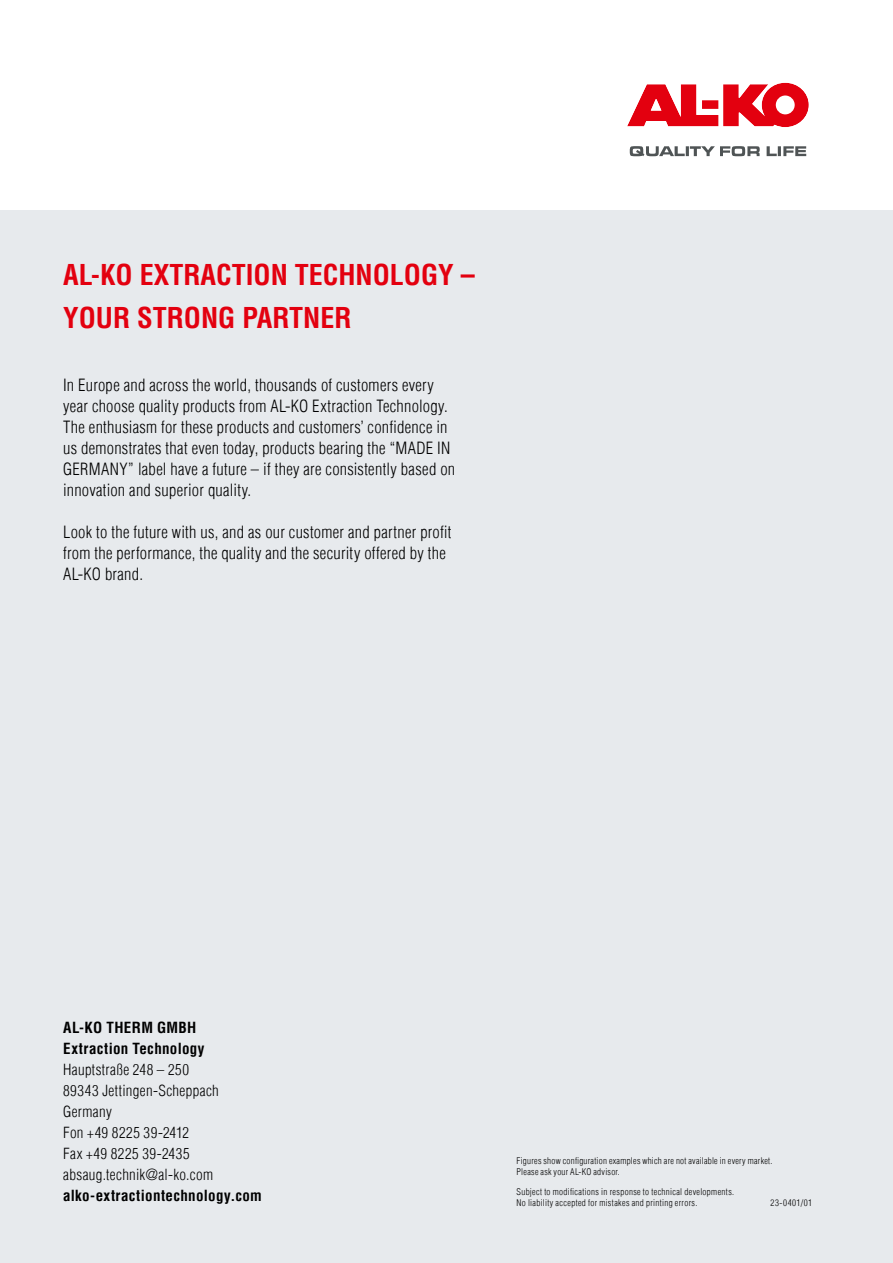
<style>
.page{position:relative;width:893px;height:1263px;background:#fff}
.page>*{position:absolute;margin:0;border:0;box-sizing:border-box;transform-origin:0 0}
.t1{font:700 condensed 28.05px/42px "Helvetica Com";color:#e3000f}
.t2{font:300 condensed 16.5px/21px "Helvetica Com";letter-spacing:.015em;color:#000}
.t3{font:300 condensed 15px/21px "Helvetica Com";letter-spacing:.025em;color:#000}
.t4{font:700 condensed 15px/21px "Helvetica Com";letter-spacing:.02em;color:#000}
.t5{font:300 condensed 9px/10.8px "Helvetica Com";letter-spacing:.035em;color:#000}
</style>
<div class="page">
<div style="left:0;top:210px;width:893px;height:1053px;background:#e7eaed"></div>
<svg style="left:627px;top:83px;width:182px;height:44px"></svg>
<svg style="left:630px;top:146px;width:176px;height:10px"></svg>
<h1 class="t1" style="left:63px;top:256px;width:413px">AL-KO EXTRACTION TECHNOLOGY –<br>YOUR STRONG PARTNER</h1>
<p class="t2" style="left:63px;top:374px;width:394px">In Europe and across the world, thousands of customers every year choose quality products from AL-KO Extraction Technology.<br>The enthusiasm for these products and customers’ confidence in us demonstrates that even today, products bearing the “MADE IN GERMANY” label have a future – if they are consistently based on innovation and superior quality.</p>
<p class="t2" style="left:63px;top:521px;width:390px">Look to the future with us, and as our customer and partner profit from the performance, the quality and the security offered by the<br>AL-KO brand.</p>
<p class="t4" style="left:63px;top:1018px;width:143px">AL-KO THERM GMBH<br>Extraction Technology</p>
<p class="t3" style="left:63px;top:1058px;width:157px">Hauptstraße 248 – 250<br>89343 Jettingen-Scheppach<br>Germany<br>Fon +49 8225 39-2412<br>Fax +49 8225 39-2435 absaug.technik@al-ko.com</p>
<p class="t4" style="left:63px;top:1184px;width:200px">alko-extractiontechnology.com</p>
<p class="t5" style="left:516px;top:1155px;width:257px">Figures show configuration examples which are not available in every market.<br>Please ask your AL-KO advisor.</p>
<p class="t5" style="left:516px;top:1186px;width:219px">Subject to modifications in response to technical developments.<br>No liability accepted for mistakes and printing errors.</p>
<p class="t5" style="left:771px;top:1197px;width:43px">23-0401/01</p>
</div>
